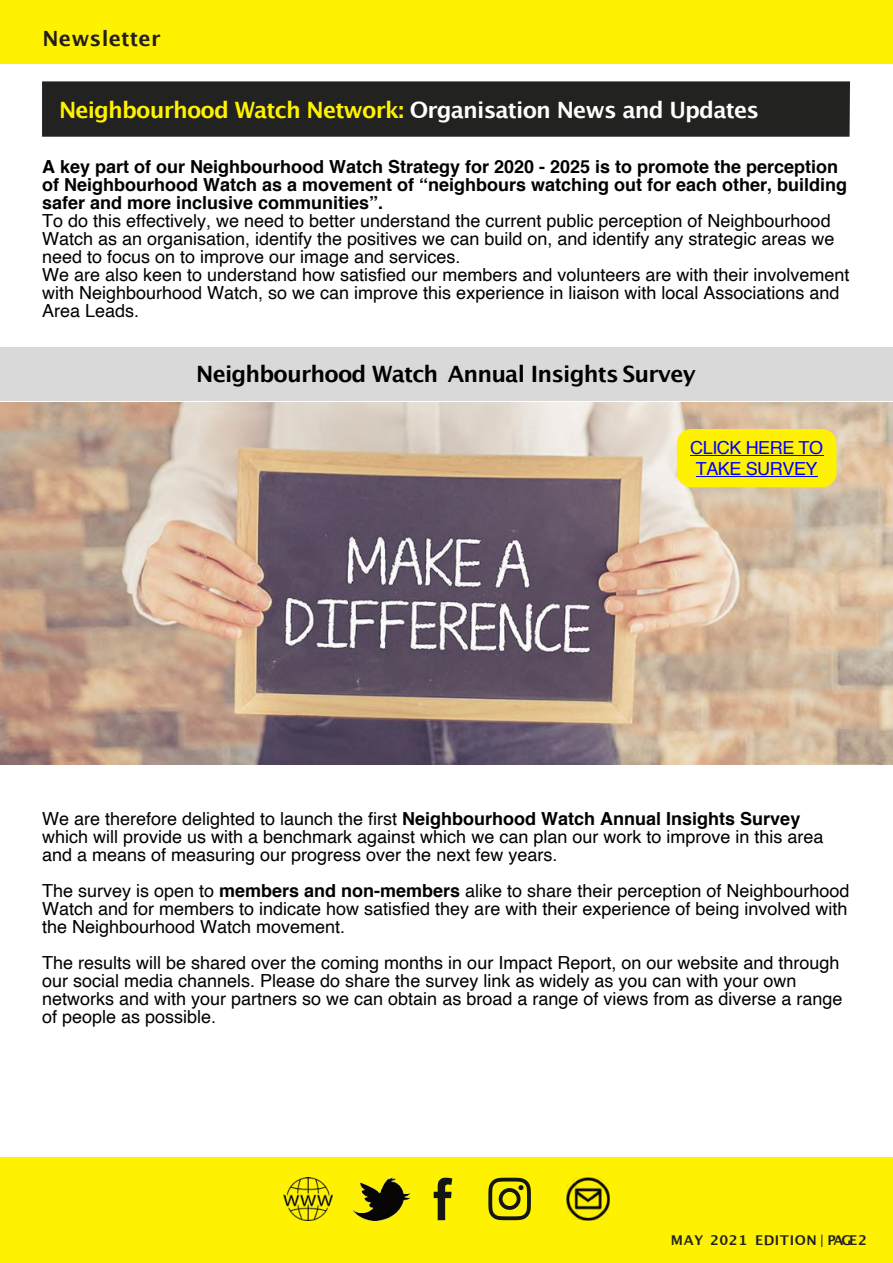
<style>
.page{position:relative;width:893px;height:1263px;background:#fff}
.page>*{position:absolute;margin:0;border:0;box-sizing:border-box;transform-origin:0 0}
.t1{font:700 22.5px "Lucida Grande";letter-spacing:-.04em;color:#fff200}
.t2{font:700 22.5px "Lucida Grande";letter-spacing:-.035em;color:#000}
.t3{font:700 21px "Lucida Grande";letter-spacing:.01em;color:#231f20}
.t4{font:18px/18px "Helvetica";color:#000}
.t5{font:700 18px/18px "Helvetica";color:#000}
.t6{font:18px/21px "Helvetica";letter-spacing:-.025em;color:#00f;text-align:center}
.t7{font:700 13.5px "Lucida Grande";letter-spacing:.035em;color:#222221}
.s1{color:#fff}
.s2{font-weight:700}
.s3{font-weight:400}
</style>
<div class="page">
<div style="left:0;top:0;width:893px;height:64px;background:#fff200"></div>
<div style="left:0;top:1158px;width:893px;height:105px;background:#fff200"></div>
<svg style="left:434px;top:1178px;width:18px;height:42px"></svg>
<svg style="left:488px;top:1178px;width:43px;height:42px"></svg>
<img style="left:283px;top:1177px;width:49px;height:43px">
<img style="left:567px;top:1178px;width:42px;height:42px">
<img style="left:351px;top:1178px;width:59px;height:42px">
<div style="left:42px;top:81px;width:808px;height:56px;background:#222221"></div>
<img style="left:0;top:403px;width:893px;height:361px">
<div style="left:677px;top:429px;width:159px;height:58px;background:#fff200;border-radius:15px"></div>
<hr style="left:690px;top:455px;width:133px;height:1px;background:#00f">
<hr style="left:696px;top:476px;width:122px;height:1px;background:#00f">
<div style="left:0;top:347px;width:893px;height:54px;background:#d9d9d9"></div>
<p class="t3" style="left:43px;top:30px;width:120px">Newsletter</p>
<p class="t1" style="left:59px;top:100px;width:701px">Neighbourhood Watch Network: <span class="s1">Organisation News and Updates</span></p>
<p class="t5" style="left:42px;top:159px;width:807px">A key part of our Neighbourhood Watch Strategy for 2020 - 2025 is to promote the perception of Neighbourhood Watch as a movement of “neighbours watching out for each other, building safer and more inclusive communities”.</p>
<p class="t4" style="left:42px;top:213px;width:809px">To do this effectively, we need to better understand the current public perception of Neighbourhood Watch as an organisation, identify the positives we can build on, and identify any strategic areas we need to focus on to improve our image and services.<br>We are also keen to understand how satisfied our members and volunteers are with their involvement with Neighbourhood Watch, so we can improve this experience in liaison with local Associations and Area Leads.</p>
<p class="t2" style="left:196px;top:365px;width:501px">Neighbourhood Watch Annual Insights Survey</p>
<p class="t6" style="left:690px;top:438px;width:135px">CLICK HERE TO<br>TAKE SURVEY</p>
<p class="t4" style="left:42px;top:811px;width:783px">We are therefore delighted to launch the first <span class="s2">Neighbourhood Watch Annual Insights Survey </span>which will provide us with a benchmark against which we can plan our work to improve in this area and a means of measuring our progress over the next few years.</p>
<p class="t4" style="left:42px;top:883px;width:809px;text-align:justify">The survey is open to <span class="s2">members and non-members</span> alike to share their perception of Neighbourhood Watch and for members to indicate how satisfied they are with their experience of being involved with the Neighbourhood Watch movement.</p>
<p class="t4" style="left:42px;top:955px;width:802px">The results will be shared over the coming months in our Impact Report, on our website and through our social media channels. Please do share the survey link as widely as you can with your own networks and with your partners so we can obtain as broad a range of views from as diverse a range of people as possible.</p>
<p class="t7" style="left:671px;top:1235px;width:197px">MAY 2021 EDITION <span class="s3">|</span> PAGE2</p>
</div>
